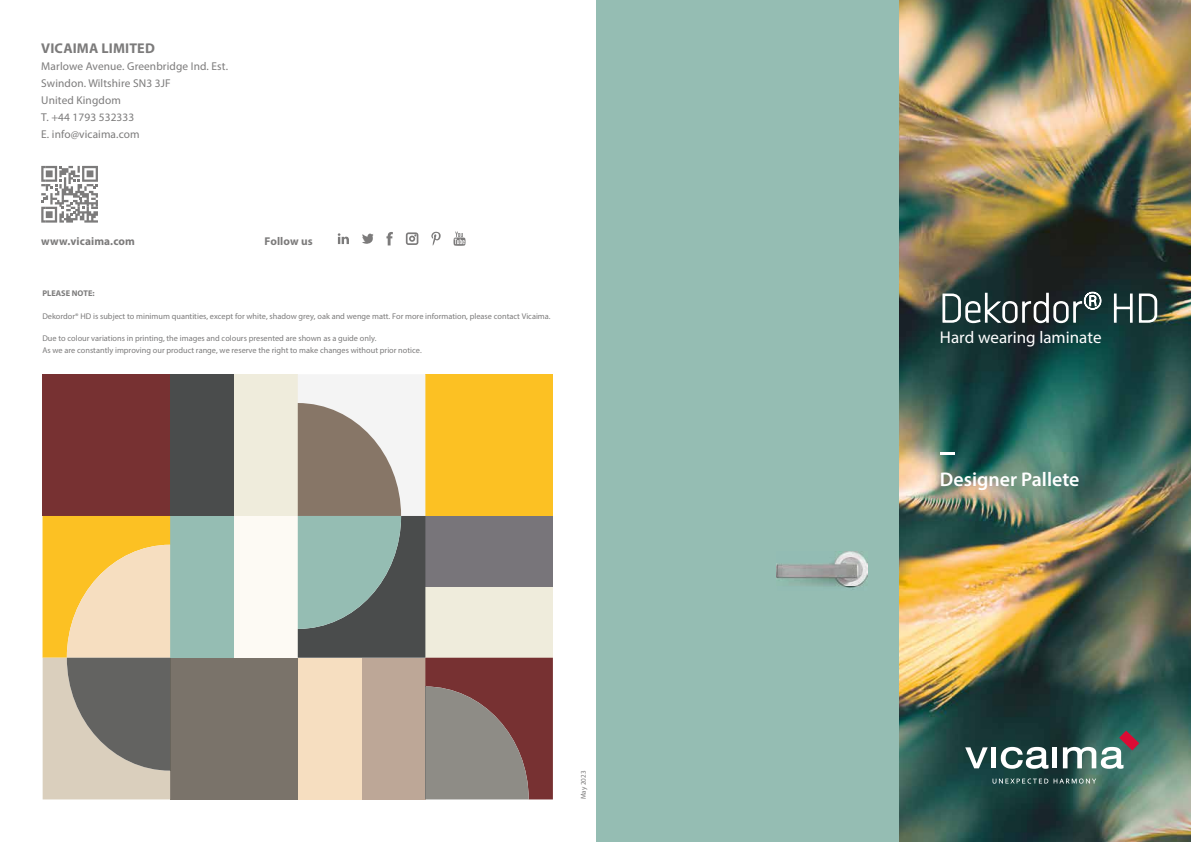
<style>
.page{position:relative;width:1191px;height:842px;background:#fff}
.page>*{position:absolute;margin:0;border:0;box-sizing:border-box;transform-origin:0 0}
.t1{font:600 19.8px "Myriad Pro";color:#fff}
.t2{font:17px "Myriad Pro";color:#fff}
.t3{font:700 14.2px "Myriad Pro";letter-spacing:.01em;color:#7c7b7b}
.t4{font:11.3px/17px "Myriad Pro";letter-spacing:.01em;color:#7c7b7b}
.t5{font:700 11.3px "Myriad Pro";letter-spacing:.01em;color:#7c7b7b}
.t6{font:8.3px/11.3px "Myriad Pro";color:#7c7b7b}
.t7{font:700 8.3px "Myriad Pro";color:#7c7b7b}
.t8{font:7.1px "Myriad Pro";letter-spacing:.01em;color:#7c7b7b}
</style>
<div class="page">
<div style="left:43px;top:374px;width:127px;height:142px;background:#773132"></div>
<div style="left:170px;top:658px;width:128px;height:141px;background:#7a736a"></div>
<div style="left:234px;top:374px;width:64px;height:142px;background:#efecdc"></div>
<div style="left:234px;top:516px;width:64px;height:142px;background:#fdfaf4"></div>
<div style="left:170px;top:374px;width:64px;height:142px;background:#4a4c4c"></div>
<div style="left:170px;top:516px;width:64px;height:142px;background:#95bdb3"></div>
<svg style="left:43px;top:516px;width:127px;height:283px;background:#cbb480"></svg>
<svg style="left:298px;top:374px;width:255px;height:425px;background:#b4a281"></svg>
<svg style="left:386px;top:232px;width:7px;height:13px"></svg>
<svg style="left:362px;top:234px;width:12px;height:10px"></svg>
<svg style="left:338px;top:233px;width:11px;height:11px"></svg>
<svg style="left:431px;top:231px;width:10px;height:15px"></svg>
<svg style="left:406px;top:232px;width:12px;height:13px"></svg>
<svg style="left:453px;top:232px;width:12px;height:14px"></svg>
<svg style="left:41px;top:166px;width:57px;height:57px"></svg>
<img style="left:898px;top:0;width:293px;height:842px">
<div style="left:595px;top:0;width:303px;height:842px;background:#95bdb3"></div>
<img style="left:838px;top:586px;width:21px;height:2px">
<img style="left:776px;top:552px;width:91px;height:34px">
<svg style="left:942px;top:291px;width:160px;height:33px"></svg>
<svg style="left:1113px;top:293px;width:45px;height:30px"></svg>
<svg style="left:940px;top:452px;width:14px;height:2px"></svg>
<svg style="left:992px;top:778px;width:104px;height:6px"></svg>
<svg style="left:965px;top:747px;width:22px;height:21px"></svg>
<div style="left:991px;top:747px;width:5px;height:21px;background:#fff"></div>
<svg style="left:1000px;top:747px;width:48px;height:22px"></svg>
<div style="left:1052px;top:747px;width:5px;height:21px;background:#fff"></div>
<svg style="left:1063px;top:730px;width:76px;height:39px"></svg>
<h3 class="t3" style="left:41px;top:39px;width:115px">VICAIMA LIMITED</h3>
<h3 class="t4" style="left:41px;top:58px;width:188px">Marlowe Avenue. Greenbridge Ind. Est.<br>Swindon. Wiltshire SN3 3JF<br>United Kingdom<br>T. +44 1793 532333<br>E. info@vicaima.com</h3>
<h3 class="t5" style="left:41px;top:233px;width:95px">www.vicaima.com</h3>
<h3 class="t5" style="left:264px;top:233px;width:50px">Follow us</h3>
<p class="t7" style="left:42px;top:288px;width:54px">PLEASE NOTE:</p>
<p class="t6" style="left:42px;top:310px;width:510px">Dekordor® HD is subject to minimum quantities, except for white, shadow grey, oak and wenge matt. For more information, please contact Vicaima.</p>
<p class="t6" style="left:42px;top:333px;width:381px">Due to colour variations in printing, the images and colours presented are shown as a guide only.<br>As we are constantly improving our product range, we reserve the right to make changes without prior notice.</p>
<p class="t8" style="left:579px;top:799px;width:30px;rotate:-90deg">May 2023</p>
<h2 class="t2" style="left:940px;top:327px;width:163px">Hard wearing laminate</h2>
<h1 class="t1" style="left:940px;top:467px;width:141px">Designer Pallete</h1>
</div>
